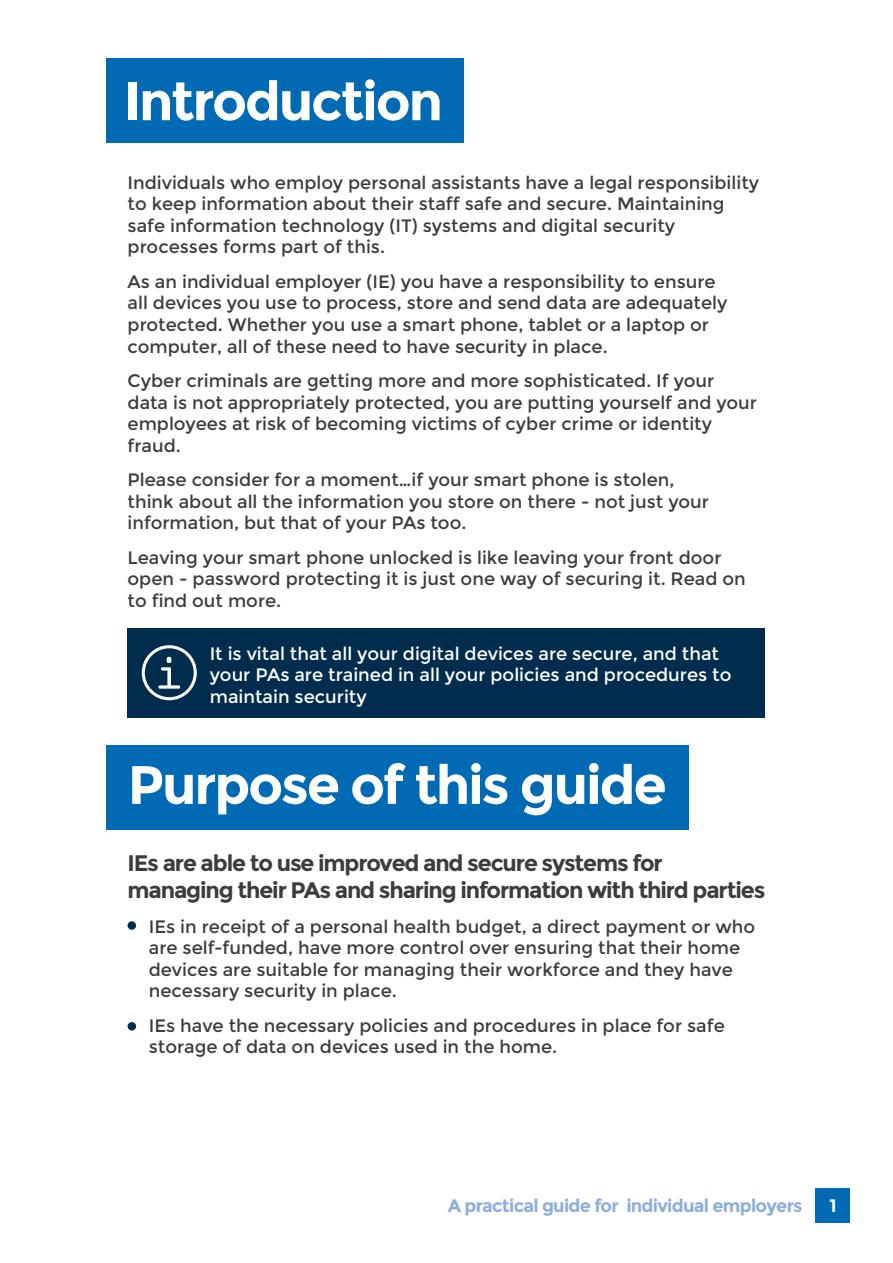
<style>
.page{position:relative;width:893px;height:1263px;background:#fff}
.page>*{position:absolute;margin:0;border:0;box-sizing:border-box;transform-origin:0 0}
.t1{font:700 54px "Montserrat";letter-spacing:-.04em;color:#fff}
.t2{font:700 22.5px/27px "Montserrat";letter-spacing:-.05em;color:#3c3c3b}
.t3{font:18px/21.6px "Montserrat";color:#3c3c3b}
.t4{font:18px/21.6px "Montserrat";color:#fff}
.t5{font:700 18px "Montserrat";letter-spacing:-.04em;color:#8daedc}
.t6{font:700 18px "Montserrat";color:#fff}
</style>
<div class="page">
<div style="left:106px;top:745px;width:583px;height:84px;background:#006ab4"></div>
<div style="left:128px;top:628px;width:637px;height:89px;background:#002c4d"></div>
<div style="left:106px;top:59px;width:357px;height:84px;background:#006ab4"></div>
<div style="left:128px;top:921px;width:8px;height:9px;background:#002c4d;border-radius:50%"></div>
<div style="left:128px;top:1022px;width:8px;height:8px;background:#002c4d;border-radius:50%"></div>
<div style="left:142px;top:645px;width:55px;height:55px;border:3px solid #fff;border-radius:50%"></div>
<svg style="left:158px;top:657px;width:22px;height:32px"></svg>
<div style="left:815px;top:1188px;width:34px;height:34px;background:#006ab4"></div>
<h1 class="t1" style="left:124px;top:69px;width:321px">Introduction</h1>
<p class="t3" style="left:128px;top:172px;width:633px">Individuals who employ personal assistants have a legal responsibility to keep information about their staff safe and secure. Maintaining safe information technology (IT) systems and digital security processes forms part of this.</p>
<p class="t3" style="left:128px;top:271px;width:601px">As an individual employer (IE) you have a responsibility to ensure all devices you use to process, store and send data are adequately protected. Whether you use a smart phone, tablet or a laptop or computer, all of these need to have security in place.</p>
<p class="t3" style="left:128px;top:370px;width:631px">Cyber criminals are getting more and more sophisticated. If your data is not appropriately protected, you are putting yourself and your employees at risk of becoming victims of cyber crime or identity fraud.</p>
<p class="t3" style="left:128px;top:469px;width:583px">Please consider for a moment…if your smart phone is stolen, think about all the information you store on there - not just your information, but that of your PAs too.</p>
<p class="t3" style="left:128px;top:547px;width:620px">Leaving your smart phone unlocked is like leaving your front door open - password protecting it is just one way of securing it. Read on to find out more.</p>
<p class="t4" style="left:210px;top:643px;width:523px">It is vital that all your digital devices are secure, and that your PAs are trained in all your policies and procedures to maintain security</p>
<h1 class="t1" style="left:128px;top:753px;width:541px">Purpose of this guide</h1>
<p class="t2" style="left:128px;top:850px;width:639px">IEs are able to use improved and secure systems for managing their PAs and sharing information with third parties</p>
<p class="t3" style="left:149px;top:916px;width:608px">IEs in receipt of a personal health budget, a direct payment or who are self-funded, have more control over ensuring that their home devices are suitable for managing their workforce and they have necessary security in place.</p>
<p class="t3" style="left:149px;top:1015px;width:577px">IEs have the necessary policies and procedures in place for safe storage of data on devices used in the home.</p>
<p class="t5" style="left:448px;top:1194px;width:356px">A practical guide for individual employers</p>
<p class="t6" style="left:830px;top:1194px;width:9px">1</p>
</div>
